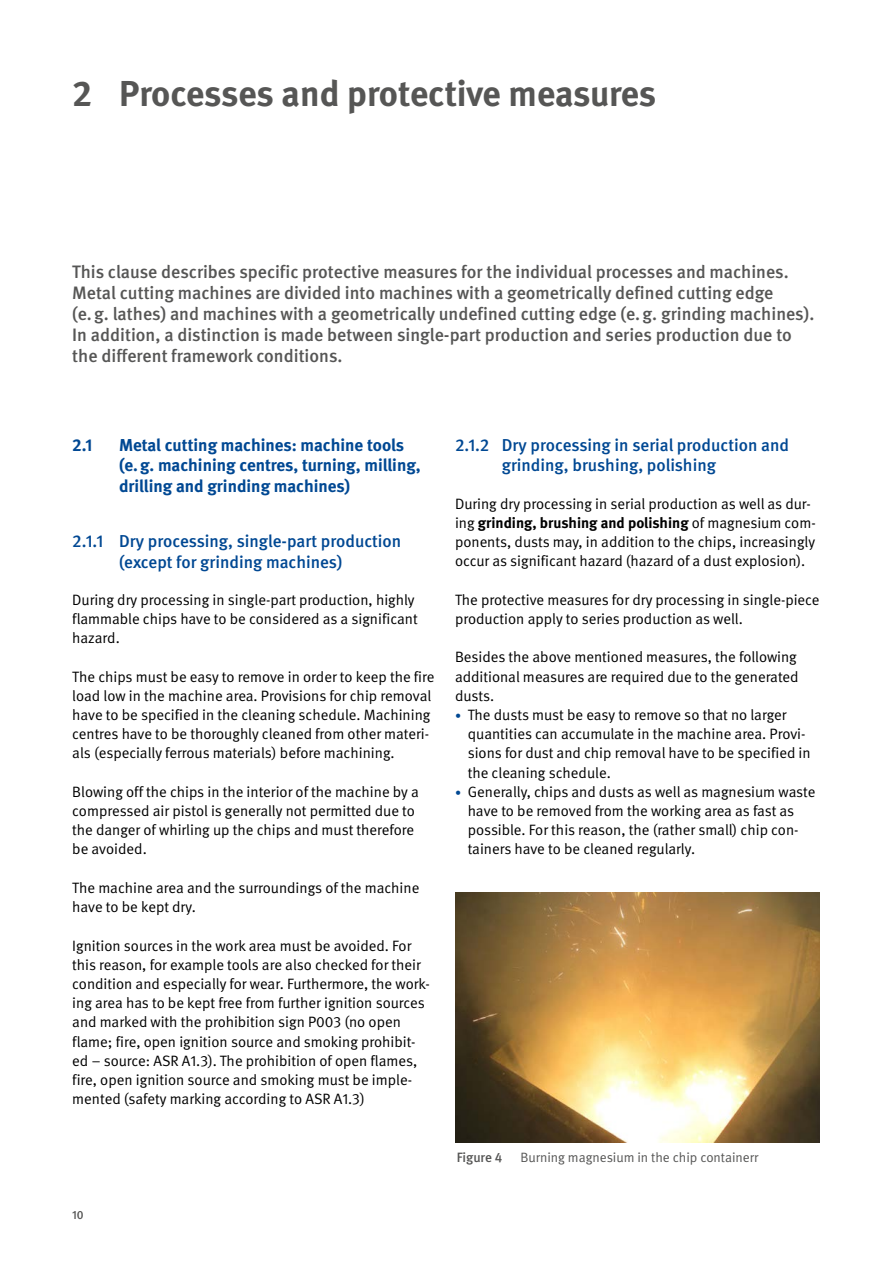
<style>
.page{position:relative;width:893px;height:1263px;background:#fff}
.page>*{position:absolute;margin:0;border:0;box-sizing:border-box;transform-origin:0 0}
.Überschriften_H1{font:700 36px "DGUV Meta";letter-spacing:-.005em;color:#565655}
.Fließtext_AL_12pt_Spalte{font:500 18px/21px "DGUV Meta";color:#565655}
.Überschriften_H3{font:500 17.25px/20.2px "DGUV Meta";color:#004893}
.Überschriften_H2{font:700 17.25px/20.2px "DGUV Meta";color:#004893}
.Fließtext_FT{font:15px/19.2px "DGUV Meta";color:#000}
.Fließtext_FT_Abstand_0{font:15px/19.2px "DGUV Meta";color:#000}
.t1{font:13.5px "DGUV Meta";color:#565655}
.t2{font:500 13.5px "DGUV Meta";color:#565655}
.t3{font:500 12px "DGUV Meta";color:#565655}
.s1{font-weight:700}
.s2{font-size:12px;color:#004893}
</style>
<div class="page">
<img style="left:455px;top:893px;width:364px;height:250px">
<h1 class="Überschriften_H1" style="left:72px;top:72px;width:585px">2 Processes and protective measures</h1>
<p class="Fließtext_AL_12pt_Spalte" style="left:72px;top:262px;width:743px">This clause describes specific protective measures for the individual processes and machines.<br>Metal cutting machines are divided into machines with a geometrically defined cutting edge (e.g. lathes) and machines with a geometrically undefined cutting edge (e.g. grinding machines).<br>In addition, a distinction is made between single-part production and series production due to the different framework conditions.</p>
<h2 class="Überschriften_H2" style="left:72px;top:436px;width:22px">2.1</h2>
<h2 class="Überschriften_H2" style="left:119px;top:436px;width:303px">Metal cutting machines: machine tools (e.g. machining centres, turning, milling, drilling and grinding machines)</h2>
<h3 class="Überschriften_H3" style="left:119px;top:532px;width:284px;text-indent:-47px">2.1.1 Dry processing, single-part production (except for grinding machines)</h3>
<p class="Fließtext_FT" style="left:72px;top:590px;width:347px">During dry processing in single-part production, highly flammable chips have to be considered as a significant hazard.</p>
<p class="Fließtext_FT" style="left:72px;top:667px;width:364px">The chips must be easy to remove in order to keep the fire load low in the machine area. Provisions for chip removal have to be specified in the cleaning schedule. Machining centres have to be thoroughly cleaned from other materi&shy;als (especially ferrous materials) before machining.</p>
<p class="Fließtext_FT" style="left:72px;top:782px;width:348px">Blowing off the chips in the interior of the machine by a compressed air pistol is generally not permitted due to the danger of whirling up the chips and must therefore be avoided.</p>
<p class="Fließtext_FT" style="left:72px;top:878px;width:349px">The machine area and the surroundings of the machine have to be kept dry.</p>
<p class="Fließtext_FT" style="left:72px;top:936px;width:359px">Ignition sources in the work area must be avoided. For this reason, for example tools are also checked for their condition and especially for wear. Furthermore, the work&shy;ing area has to be kept free from further ignition sources and marked with the prohibition sign P003 (no open flame; fire, open ignition source and smoking prohibit&shy;ed – source: ASR A1.3). The prohibition of open flames, fire, open ignition source and smoking must be imple&shy;mented (safety marking according to ASR A1.3)</p>
<p class="t3" style="left:72px;top:1208px;width:13px">10</p>
<h3 class="Überschriften_H3" style="left:502px;top:436px;width:289px;text-indent:-47px">2.1.2 Dry processing in serial production and grinding, brushing, polishing</h3>
<p class="Fließtext_FT" style="left:455px;top:494px;width:362px">During dry processing in serial production as well as dur&shy;ing <span class="s1">grinding, brushing and polishing</span> of magnesium com&shy;ponents, dusts may, in addition to the chips, increasingly occur as significant hazard (hazard of a dust explosion).</p>
<p class="Fließtext_FT" style="left:455px;top:590px;width:366px">The protective measures for dry processing in single-piece production apply to series production as well.</p>
<p class="Fließtext_FT_Abstand_0" style="left:455px;top:648px;width:345px">Besides the above mentioned measures, the following additional measures are required due to the generated dusts.</p>
<p class="Fließtext_FT" style="left:468px;top:706px;width:344px;text-indent:-13px"><span class="s2">•</span> The dusts must be easy to remove so that no larger quantities can accumulate in the machine area. Provi&shy;sions for dust and chip removal have to be specified in the cleaning schedule.</p>
<p class="Fließtext_FT" style="left:468px;top:782px;width:349px;text-indent:-13px"><span class="s2">•</span> Generally, chips and dusts as well as magnesium waste have to be removed from the working area as fast as possible. For this reason, the (rather small) chip con&shy;tainers have to be cleaned regularly.</p>
<p class="t2" style="left:457px;top:1149px;width:47px">Figure 4</p>
<p class="t1" style="left:520px;top:1149px;width:239px">Burning magnesium in the chip containerr</p>
</div>
